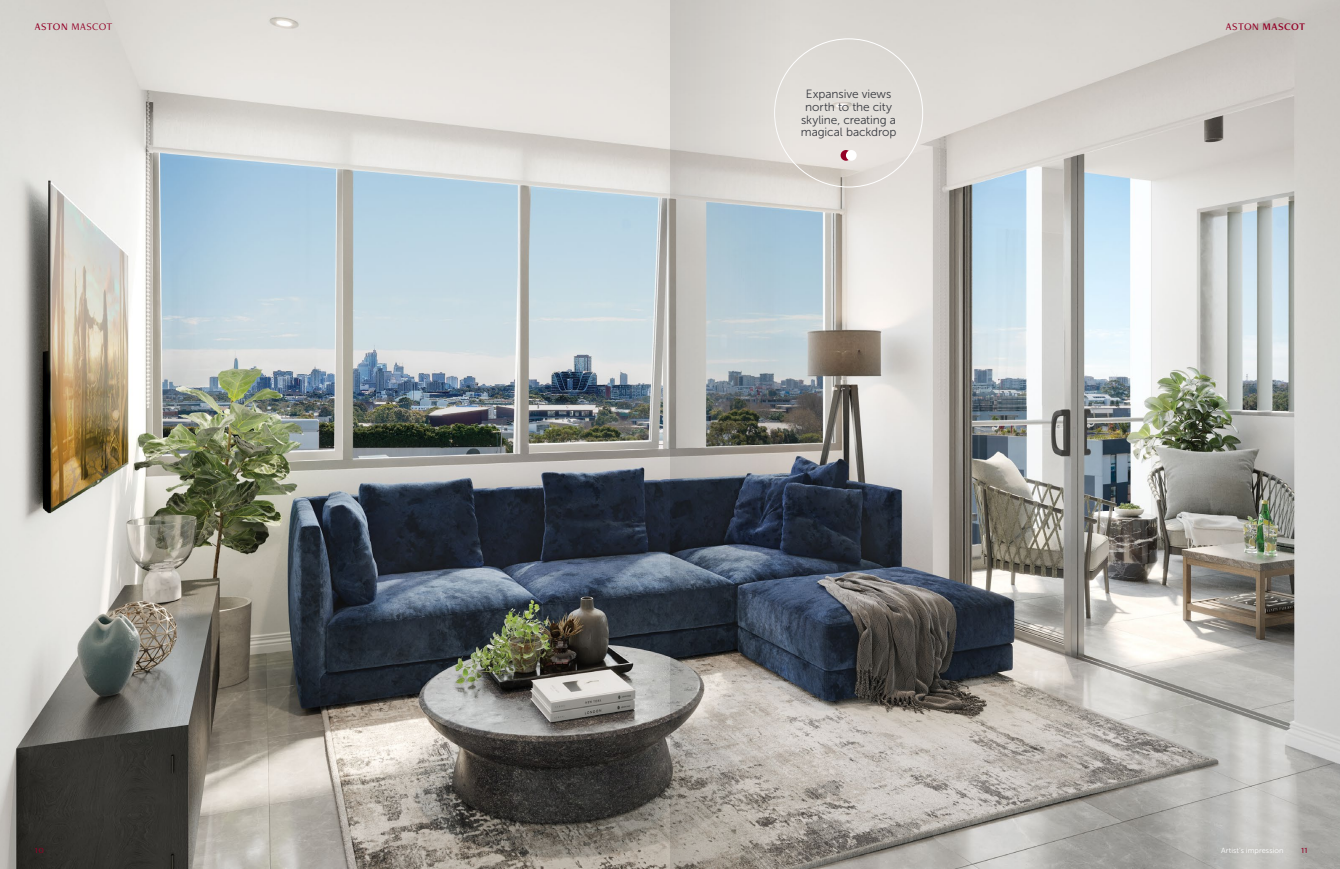
<style>
.page{position:relative;width:1340px;height:869px;background:#fff}
.page>*{position:absolute;margin:0;border:0;box-sizing:border-box;transform-origin:0 0}
.Paragraph_Style_1{font:11.9px/12.6px "Museo Sans 300";letter-spacing:-.005em;color:#393b41;text-align:center}
.CARTER_Bullets{font:10.5px "Freight Neo Pro";letter-spacing:.04em;color:#940027}
.CARTER_Bullets-2{font:10.5px "Freight Neo Pro Semi";letter-spacing:.04em;color:#940027}
.Paragraph_Style_1-2{font:7.44px "Museo Sans 300";letter-spacing:.01em;color:#fff}
.s1{font-weight:500}
.s2{font-family:"Freight Neo Pro";font-weight:500}
</style>
<div class="page">
<img style="left:0;top:0;width:1339px;height:868px">
<svg style="left:840px;top:150px;width:11px;height:11px"></svg>
<div style="left:846px;top:150px;width:10px;height:11px;background:#fff;border-radius:50%"></div>
<svg style="left:670px;top:0;width:124px;height:868px;background:#9a9c9e"></svg>
<p class="CARTER_Bullets" style="left:35px;top:19px;width:79px"><span class="s1">ASTON</span> MASCOT</p>
<p class="CARTER_Bullets-2" style="left:1225px;top:19px;width:81px"><span class="s2">ASTON</span> MASCOT</p>
<p class="Paragraph_Style_1" style="left:800px;top:88px;width:97px">Expansive views north to the city skyline, creating a magical backdrop</p>
<p class="CARTER_Bullets" style="left:35px;top:842px;width:11px">10</p>
<p class="Paragraph_Style_1-2" style="left:1221px;top:846px;width:64px">Artist’s impression</p>
<p class="CARTER_Bullets" style="left:1301px;top:842px;width:8px">11</p>
</div>
